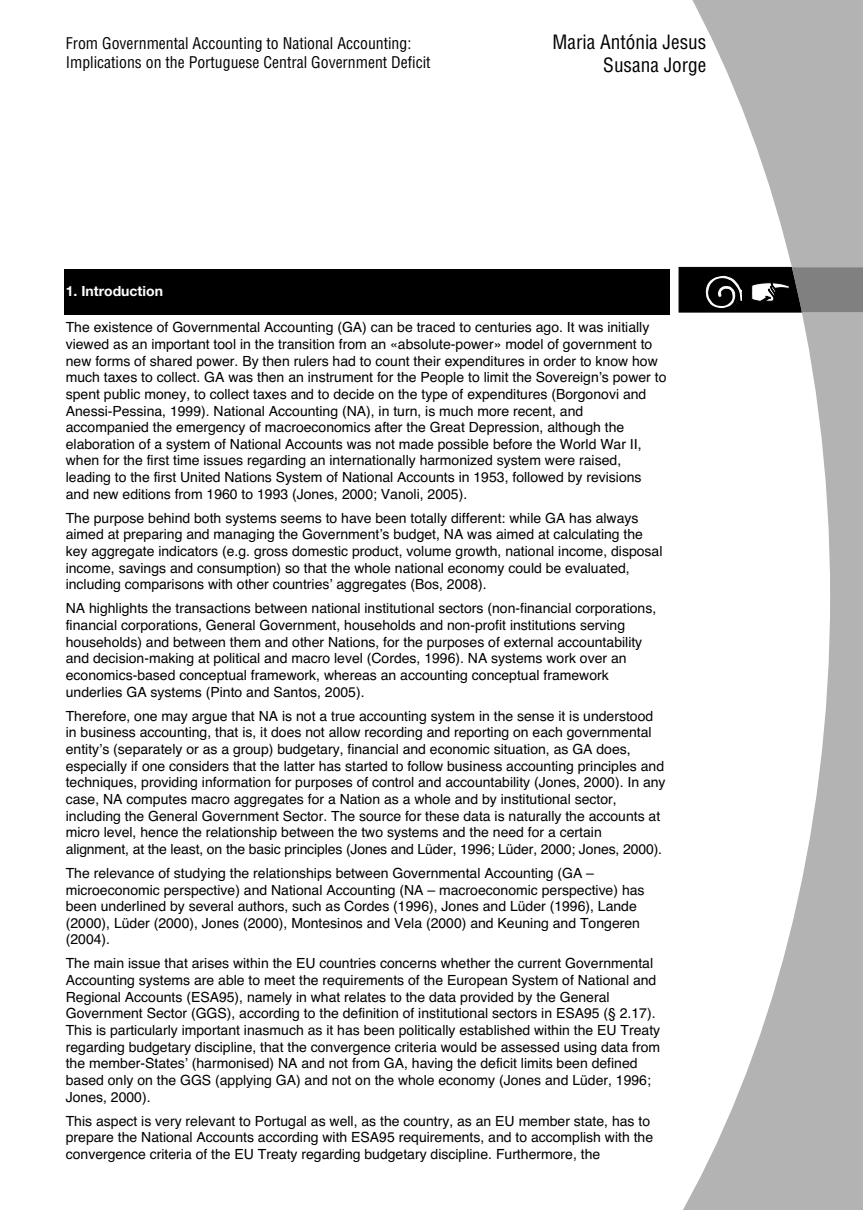
<style>
.page{position:relative;width:863px;height:1210px;background:#fff}
.page>*{position:absolute;margin:0;border:0;box-sizing:border-box;transform-origin:0 0}
.t1{font:condensed 19.25px/23.1px "Helvetica";color:#000;text-align:right}
.t2{font:condensed 15.75px/18.9px "Helvetica";color:#000}
.t3{font:14px/16.6px "Helvetica";color:#000}
.t4{font:700 14px "Helvetica Neue";color:#fff}
</style>
<div class="page">
<svg style="left:678px;top:0;width:185px;height:1209px"></svg>
<svg style="left:679px;top:267px;width:184px;height:45px"></svg>
<div style="left:64px;top:269px;width:605px;height:46px;background:#000"></div>
<p class="t2" style="left:66px;top:35px;width:366px">From Governmental Accounting to National Accounting:<br>Implications on the Portuguese Central Government Deficit</p>
<h1 class="t1" style="left:552px;top:32px;width:155px">Maria Antónia Jesus<br>Susana Jorge</h1>
<p class="t4" style="left:66px;top:286px;width:99px">1. Introduction</p>
<p class="t3" style="left:66px;top:320px;width:602px">The existence of Governmental Accounting (GA) can be traced to centuries ago. It was initially viewed as an important tool in the transition from an «absolute-power» model of government to new forms of shared power. By then rulers had to count their expenditures in order to know how much taxes to collect. GA was then an instrument for the People to limit the Sovereign’s power to spent public money, to collect taxes and to decide on the type of expenditures (Borgonovi and Anessi-Pessina, 1999). National Accounting (NA), in turn, is much more recent, and accompanied the emergency of macroeconomics after the Great Depression, although the elaboration of a system of National Accounts was not made possible before the World War II, when for the first time issues regarding an internationally harmonized system were raised, leading to the first United Nations System of National Accounts in 1953, followed by revisions and new editions from 1960 to 1993 (Jones, 2000; Vanoli, 2005).</p>
<p class="t3" style="left:66px;top:511px;width:598px">The purpose behind both systems seems to have been totally different: while GA has always aimed at preparing and managing the Government’s budget, NA was aimed at calculating the key aggregate indicators (e.g. gross domestic product, volume growth, national income, disposal income, savings and consumption) so that the whole national economy could be evaluated, including comparisons with other countries’ aggregates (Bos, 2008).</p>
<p class="t3" style="left:66px;top:601px;width:592px">NA highlights the transactions between national institutional sectors (non-financial corporations, financial corporations, General Government, households and non-profit institutions serving households) and between them and other Nations, for the purposes of external accountability and decision-making at political and macro level (Cordes, 1996). NA systems work over an economics-based conceptual framework, whereas an accounting conceptual framework underlies GA systems (Pinto and Santos, 2005).</p>
<p class="t3" style="left:66px;top:708px;width:601px">Therefore, one may argue that NA is not a true accounting system in the sense it is understood in business accounting, that is, it does not allow recording and reporting on each governmental entity’s (separately or as a group) budgetary, financial and economic situation, as GA does, especially if one considers that the latter has started to follow business accounting principles and techniques, providing information for purposes of control and accountability (Jones, 2000). In any case, NA computes macro aggregates for a Nation as a whole and by institutional sector, including the General Government Sector. The source for these data is naturally the accounts at micro level, hence the relationship between the two systems and the need for a certain alignment, at the least, on the basic principles (Jones and Lüder, 1996; Lüder, 2000; Jones, 2000).</p>
<p class="t3" style="left:66px;top:865px;width:580px">The relevance of studying the relationships between Governmental Accounting (GA – microeconomic perspective) and National Accounting (NA – macroeconomic perspective) has been underlined by several authors, such as Cordes (1996), Jones and Lüder (1996), Lande (2000), Lüder (2000), Jones (2000), Montesinos and Vela (2000) and Keuning and Tongeren (2004).</p>
<p class="t3" style="left:66px;top:956px;width:596px">The main issue that arises within the EU countries concerns whether the current Governmental Accounting systems are able to meet the requirements of the European System of National and Regional Accounts (ESA95), namely in what relates to the data provided by the General Government Sector (GGS), according to the definition of institutional sectors in ESA95 (§ 2.17).<br>This is particularly important inasmuch as it has been politically established within the EU Treaty regarding budgetary discipline, that the convergence criteria would be assessed using data from the member-States’ (harmonised) NA and not from GA, having the deficit limits been defined based only on the GGS (applying GA) and not on the whole economy (Jones and Lüder, 1996; Jones, 2000).</p>
<p class="t3" style="left:66px;top:1113px;width:589px">This aspect is very relevant to Portugal as well, as the country, as an EU member state, has to prepare the National Accounts according with ESA95 requirements, and to accomplish with the convergence criteria of the EU Treaty regarding budgetary discipline. Furthermore, the</p>
</div>
